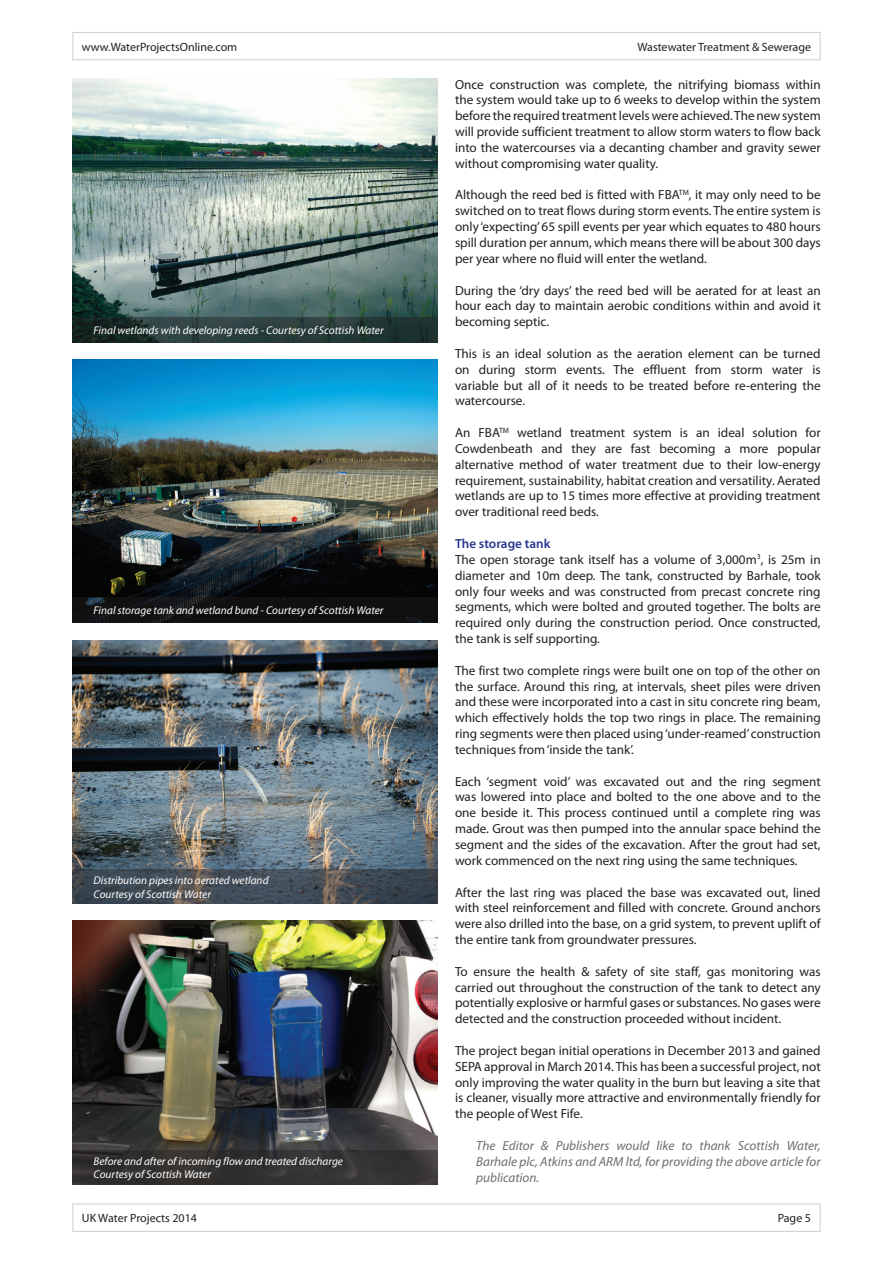
<style>
.page{position:relative;width:893px;height:1263px;background:#fff}
.page>*{position:absolute;margin:0;border:0;box-sizing:border-box;transform-origin:0 0}
.t1{font:13.2px/15.9px "Myriad Pro";color:#231f20;text-align:justify}
.t2{font:italic 13.2px/15.9px "Myriad Pro";color:#6c6d70;text-align:justify}
.t3{font:12px "Myriad Pro";color:#231f20}
.t4{font:italic 11.25px/13.5px "Myriad Pro";color:#fff}
.s1{font-weight:600;color:#283890}
</style>
<div class="page">
<div style="left:72px;top:32px;width:749px;height:28px;border:1px solid #d1d2d4"></div>
<div style="left:72px;top:1203px;width:749px;height:29px;border:1px solid #d1d2d4"></div>
<img style="left:72px;top:640px;width:366px;height:230px">
<svg style="left:72px;top:870px;width:366px;height:34px;background:#434b54"></svg>
<img style="left:72px;top:921px;width:366px;height:229px">
<div style="left:72px;top:1150px;width:366px;height:34px;background:linear-gradient(to right,#2f2d2c,#383738)"></div>
<img style="left:72px;top:359px;width:366px;height:238px">
<svg style="left:72px;top:597px;width:366px;height:26px;background:#121212"></svg>
<img style="left:72px;top:79px;width:366px;height:238px">
<svg style="left:72px;top:317px;width:366px;height:25px;background:#253736"></svg>
<p class="t3" style="left:82px;top:39px;width:157px">www.WaterProjectsOnline.com</p>
<p class="t3" style="left:637px;top:39px;width:175px">Wastewater Treatment &amp; Sewerage</p>
<p class="t4" style="left:94px;top:323px;width:292px">Final wetlands with developing reeds - Courtesy of Scottish Water</p>
<p class="t4" style="left:94px;top:604px;width:291px">Final storage tank and wetland bund - Courtesy of Scottish Water</p>
<p class="t4" style="left:94px;top:873px;width:177px">Distribution pipes into aerated wetland<br>Courtesy of Scottish Water</p>
<p class="t4" style="left:94px;top:1154px;width:251px">Before and after of incoming flow and treated discharge<br>Courtesy of Scottish Water</p>
<p class="t1" style="left:455px;top:76px;width:367px">Once construction was complete, the nitrifying biomass within the system would take up to 6 weeks to develop within the system before the required treatment levels were achieved. The new system will provide sufficient treatment to allow storm waters to flow back into the watercourses via a decanting chamber and gravity sewer without compromising water quality.</p>
<p class="t1" style="left:455px;top:187px;width:367px">Although the reed bed is fitted with FBA<sup>TM</sup>, it may only need to be switched on to treat flows during storm events. The entire system is only ‘expecting’ 65 spill events per year which equates to 480 hours spill duration per annum, which means there will be about 300 days per year where no fluid will enter the wetland.</p>
<p class="t1" style="left:455px;top:282px;width:367px">During the ‘dry days’ the reed bed will be aerated for at least an hour each day to maintain aerobic conditions within and avoid it becoming septic.</p>
<p class="t1" style="left:455px;top:345px;width:367px">This is an ideal solution as the aeration element can be turned on during storm events. The effluent from storm water is variable but all of it needs to be treated before re-entering the watercourse.</p>
<p class="t1" style="left:455px;top:424px;width:367px">An FBA<sup>TM</sup> wetland treatment system is an ideal solution for Cowdenbeath and they are fast becoming a more popular alternative method of water treatment due to their low-energy requirement, sustainability, habitat creation and versatility. Aerated wetlands are up to 15 times more effective at providing treatment over traditional reed beds.</p>
<p class="t1" style="left:455px;top:535px;width:367px;text-align:left"><span class="s1">The storage tank<br></span>The open storage tank itself has a volume of 3,000m<sup>3</sup>, is 25m in diameter and 10m deep. The tank, constructed by Barhale, took only four weeks and was constructed from precast concrete ring segments, which were bolted and grouted together. The bolts are required only during the construction period. Once constructed, the tank is self supporting.</p>
<p class="t1" style="left:455px;top:662px;width:367px">The first two complete rings were built one on top of the other on the surface. Around this ring, at intervals, sheet piles were driven and these were incorporated into a cast in situ concrete ring beam, which effectively holds the top two rings in place. The remaining ring segments were then placed using ‘under-reamed’ construction techniques from ‘inside the tank’.</p>
<p class="t1" style="left:455px;top:773px;width:367px">Each ‘segment void’ was excavated out and the ring segment was lowered into place and bolted to the one above and to the one beside it. This process continued until a complete ring was made. Grout was then pumped into the annular space behind the segment and the sides of the excavation. After the grout had set, work commenced on the next ring using the same techniques.</p>
<p class="t1" style="left:455px;top:884px;width:367px">After the last ring was placed the base was excavated out, lined with steel reinforcement and filled with concrete. Ground anchors were also drilled into the base, on a grid system, to prevent uplift of the entire tank from groundwater pressures.</p>
<p class="t1" style="left:455px;top:963px;width:367px">To ensure the health &amp; safety of site staff, gas monitoring was carried out throughout the construction of the tank to detect any potentially explosive or harmful gases or substances. No gases were detected and the construction proceeded without incident.</p>
<p class="t1" style="left:455px;top:1042px;width:367px">The project began initial operations in December 2013 and gained SEPA approval in March 2014. This has been a successful project, not only improving the water quality in the burn but leaving a site that is cleaner, visually more attractive and environmentally friendly for the people of West Fife.</p>
<p class="t2" style="left:476px;top:1137px;width:346px">The Editor &amp; Publishers would like to thank Scottish Water, Barhale plc, Atkins and ARM ltd, for providing the above article for publication.</p>
<p class="t3" style="left:82px;top:1211px;width:117px">UK Water Projects 2014</p>
<p class="t3" style="left:778px;top:1211px;width:35px">Page 5</p>
</div>
